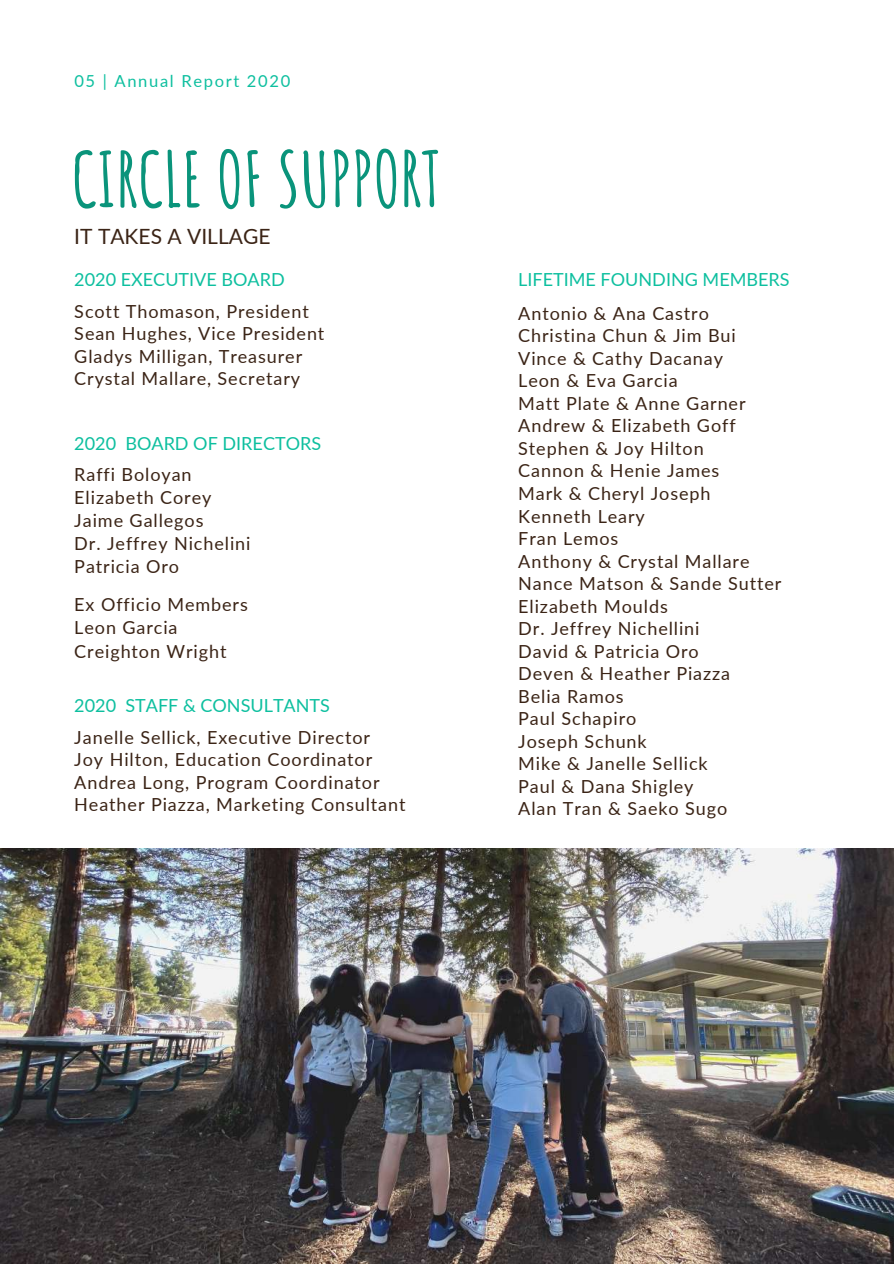
<style>
.page{position:relative;width:894px;height:1264px;background:#fff}
.page>*{position:absolute;margin:0;border:0;box-sizing:border-box;transform-origin:0 0}
.t1{font:700 75px "Amatic SC";letter-spacing:-.005em;color:#0a947b}
.t2{font:21px "Lato";color:#3b2416}
.t3{font:18px/22.5px "Lato";letter-spacing:.05em;color:#3b2416}
.t4{font:18px "Lato";color:#0dbf9f}
.t5{font:16.5px "Lato";letter-spacing:.095em;color:#0dbf9f}
</style>
<div class="page">
<img style="left:0;top:848px;width:893px;height:415px">
<p class="t5" style="left:74px;top:71px;width:217px">05 | Annual Report 2020</p>
<h1 class="t1" style="left:72px;top:131px;width:371px">CIRCLE OF SUPPORT</h1>
<p class="t2" style="left:74px;top:223px;width:198px">IT TAKES A VILLAGE</p>
<p class="t4" style="left:74px;top:268px;width:212px">2020 EXECUTIVE BOARD</p>
<p class="t4" style="left:518px;top:268px;width:273px">LIFETIME FOUNDING MEMBERS</p>
<p class="t3" style="left:74px;top:299px;width:251px">Scott Thomason, President<br>Sean Hughes, Vice President<br>Gladys Milligan, Treasurer<br>Crystal Mallare, Secretary</p>
<p class="t3" style="left:518px;top:301px;width:264px">Antonio &amp; Ana Castro<br>Christina Chun &amp; Jim Bui<br>Vince &amp; Cathy Dacanay<br>Leon &amp; Eva Garcia<br>Matt Plate &amp; Anne Garner<br>Andrew &amp; Elizabeth Goff<br>Stephen &amp; Joy Hilton<br>Cannon &amp; Henie James<br>Mark &amp; Cheryl Joseph<br>Kenneth Leary<br>Fran Lemos<br>Anthony &amp; Crystal Mallare<br>Nance Matson &amp; Sande Sutter<br>Elizabeth Moulds<br>Dr. Jeffrey Nichellini<br>David &amp; Patricia Oro<br>Deven &amp; Heather Piazza<br>Belia Ramos<br>Paul Schapiro<br>Joseph Schunk<br>Mike &amp; Janelle Sellick<br>Paul &amp; Dana Shigley<br>Alan Tran &amp; Saeko Sugo</p>
<p class="t4" style="left:74px;top:432px;width:248px">2020 BOARD OF DIRECTORS</p>
<p class="t3" style="left:74px;top:463px;width:178px;line-height:23px">Raffi Boloyan<br>Elizabeth Corey<br>Jaime Gallegos<br>Dr. Jeffrey Nichelini<br>Patricia Oro</p>
<p class="t3" style="left:74px;top:593px;width:175px;line-height:23px">Ex Officio Members<br>Leon Garcia<br>Creighton Wright</p>
<p class="t4" style="left:74px;top:694px;width:257px">2020 STAFF &amp; CONSULTANTS</p>
<p class="t3" style="left:74px;top:725px;width:332px">Janelle Sellick, Executive Director<br>Joy Hilton, Education Coordinator Andrea Long, Program Coordinator Heather Piazza, Marketing Consultant</p>
</div>
